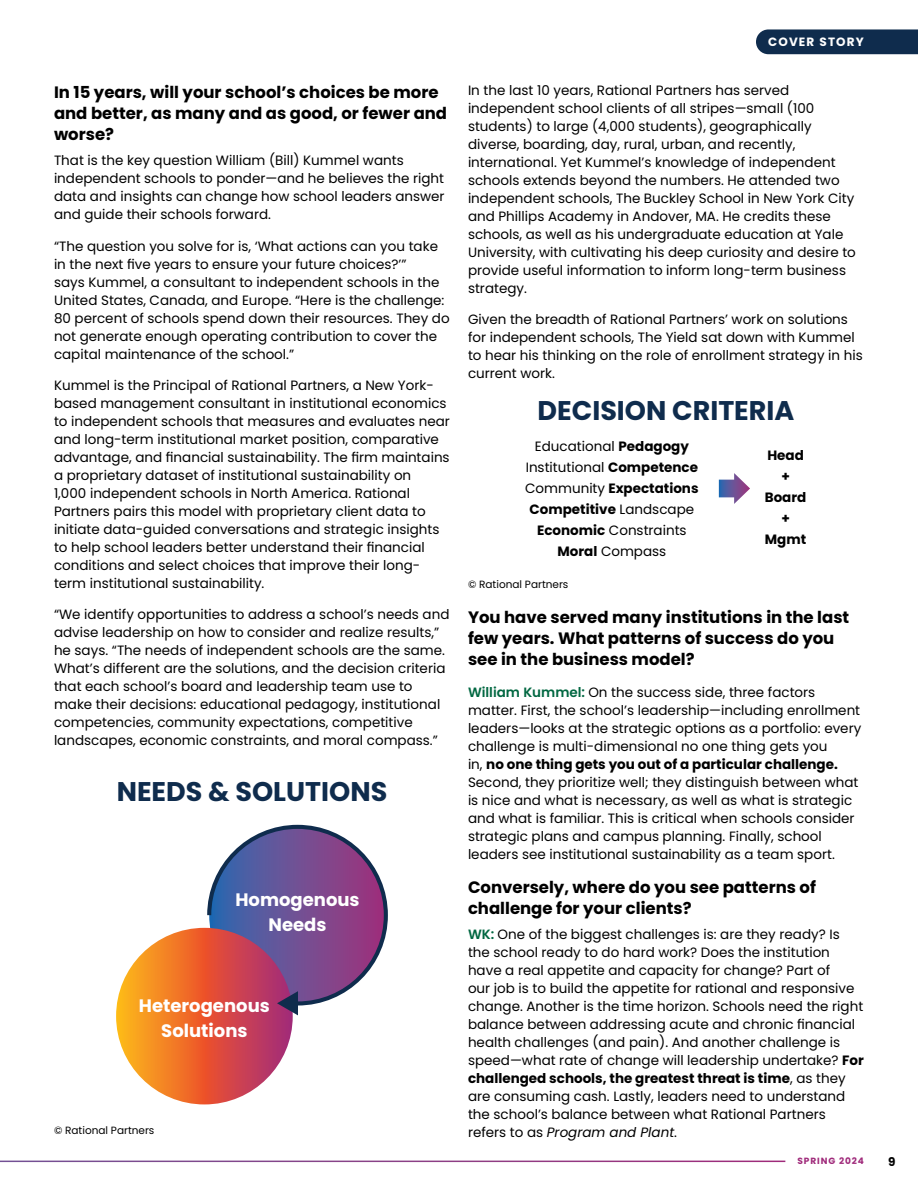
<style>
.page{position:relative;width:918px;height:1188px;background:#fff}
.page>*{position:absolute;margin:0;border:0;box-sizing:border-box;transform-origin:0 0}
.t1{font:700 27px "Poppins";color:#0f2c4d}
.t2{font:700 18px/25.5px "Poppins";color:#fff;text-align:center}
.t3{font:700 16.5px/21px "Poppins";color:#000}
.t4{font:13.5px/18px "Poppins";color:#000}
.t5{font:700 13.5px/21px "Poppins";color:#000;text-align:center}
.t6{font:700 12px "Poppins";letter-spacing:.1em;color:#fff}
.t7{font:700 12px "Poppins";color:#000}
.t8{font:10.5px "Poppins";color:#000}
.t9{font:700 9px "Poppins";letter-spacing:.1em;color:#9f297a}
.s1{font-weight:700}
.s2{font-weight:600;color:#016741}
.s3{font-style:italic}
</style>
<div class="page">
<div style="left:756px;top:29px;width:162px;height:25px;background:#0f2c4d"></div>
<svg style="left:719px;top:473px;width:31px;height:31px"></svg>
<svg style="left:116px;top:928px;width:177px;height:176px;background:#e66b33"></svg>
<svg style="left:205px;top:824px;width:183px;height:191px"></svg>
<p class="t3" style="left:54px;top:82px;width:395px">In 15 years, will your school’s choices be more and better, as many and as good, or fewer and worse?</p>
<p class="t4" style="left:54px;top:151px;width:392px">That is the key question William (Bill) Kummel wants independent schools to ponder—and he believes the right data and insights can change how school leaders answer and guide their schools forward.</p>
<p class="t4" style="left:54px;top:237px;width:397px">“The question you solve for is, ‘What actions can you take in the next five years to ensure your future choices?’”<br>says Kummel, a consultant to independent schools in the United States, Canada, and Europe. “Here is the challenge:<br>80 percent of schools spend down their resources. They do not generate enough operating contribution to cover the capital maintenance of the school.”</p>
<p class="t4" style="left:54px;top:376px;width:398px">Kummel is the Principal of Rational Partners, a New York&shy;based management consultant in institutional economics to independent schools that measures and evaluates near and long-term institutional market position, comparative advantage, and financial sustainability. The firm maintains a proprietary dataset of institutional sustainability on<br>1,000 independent schools in North America. Rational Partners pairs this model with proprietary client data to initiate data-guided conversations and strategic insights to help school leaders better understand their financial conditions and select choices that improve their long&shy;term institutional sustainability.</p>
<p class="t4" style="left:54px;top:606px;width:397px">“We identify opportunities to address a school’s needs and advise leadership on how to consider and realize results,” he says. “The needs of independent schools are the same.<br>What’s different are the solutions, and the decision criteria that each school’s board and leadership team use to make their decisions: educational pedagogy, institutional competencies, community expectations, competitive landscapes, economic constraints, and moral compass.”</p>
<h1 class="t1" style="left:117px;top:776px;width:272px">NEEDS &amp; SOLUTIONS</h1>
<h2 class="t2" style="left:235px;top:887px;width:126px">Homogenous<br>Needs</h2>
<h2 class="t2" style="left:139px;top:993px;width:132px">Heterogenous<br>Solutions</h2>
<p class="t8" style="left:54px;top:1124px;width:102px">© Rational Partners</p>
<p class="t6" style="left:768px;top:35px;width:97px">COVER STORY</p>
<p class="t4" style="left:468px;top:81px;width:389px">In the last 10 years, Rational Partners has served independent school clients of all stripes—small (100 students) to large (4,000 students), geographically diverse, boarding, day, rural, urban, and recently, international. Yet Kummel’s knowledge of independent schools extends beyond the numbers. He attended two independent schools, The Buckley School in New York City and Phillips Academy in Andover, MA. He credits these schools, as well as his undergraduate education at Yale University, with cultivating his deep curiosity and desire to provide useful information to inform long-term business strategy.</p>
<p class="t4" style="left:468px;top:311px;width:396px">Given the breadth of Rational Partners’ work on solutions for independent schools, The Yield sat down with Kummel to hear his thinking on the role of enrollment strategy in his current work.</p>
<h1 class="t1" style="left:538px;top:395px;width:258px">DECISION CRITERIA</h1>
<p class="t4" style="left:525px;top:436px;width:175px;line-height:21px;text-align:center">Educational <span class="s1">Pedagogy<br></span>Institutional <span class="s1">Competence<br></span>Community <span class="s1">Expectations<br>Competitive</span> Landscape<br><span class="s1">Economic</span> Constraints<br><span class="s1">Moral</span> Compass</p>
<p class="t5" style="left:765px;top:445px;width:43px">Head +<br>Board +<br>Mgmt</p>
<p class="t8" style="left:468px;top:578px;width:102px">© Rational Partners</p>
<p class="t3" style="left:468px;top:607px;width:383px">You have served many institutions in the last few years. What patterns of success do you see in the business model?</p>
<p class="t4" style="left:468px;top:683px;width:395px"><span class="s2">William Kummel:</span> On the success side, three factors matter. First, the school’s leadership—including enrollment leaders—looks at the strategic options as a portfolio: every challenge is multi-dimensional no one thing gets you<br>in, <span class="s1">no one thing gets you out of a particular challenge.<br></span>Second, they prioritize well; they distinguish between what is nice and what is necessary, as well as what is strategic and what is familiar. This is critical when schools consider strategic plans and campus planning. Finally, school leaders see institutional sustainability as a team sport.</p>
<p class="t3" style="left:468px;top:877px;width:350px">Conversely, where do you see patterns of challenge for your clients?</p>
<p class="t4" style="left:468px;top:925px;width:397px"><span class="s2">WK:</span> One of the biggest challenges is: are they ready? Is the school ready to do hard work? Does the institution have a real appetite and capacity for change? Part of<br>our job is to build the appetite for rational and responsive change. Another is the time horizon. Schools need the right balance between addressing acute and chronic financial health challenges (and pain). And another challenge is speed—what rate of change will leadership undertake? <span class="s1">For challenged schools, the greatest threat is time</span>, as they are consuming cash. Lastly, leaders need to understand the school’s balance between what Rational Partners refers to as <span class="s3">Program and Plant</span>.</p>
<p class="t9" style="left:798px;top:1156px;width:68px">SPRING 2024</p>
<p class="t7" style="left:888px;top:1155px;width:9px">9</p>
</div>
